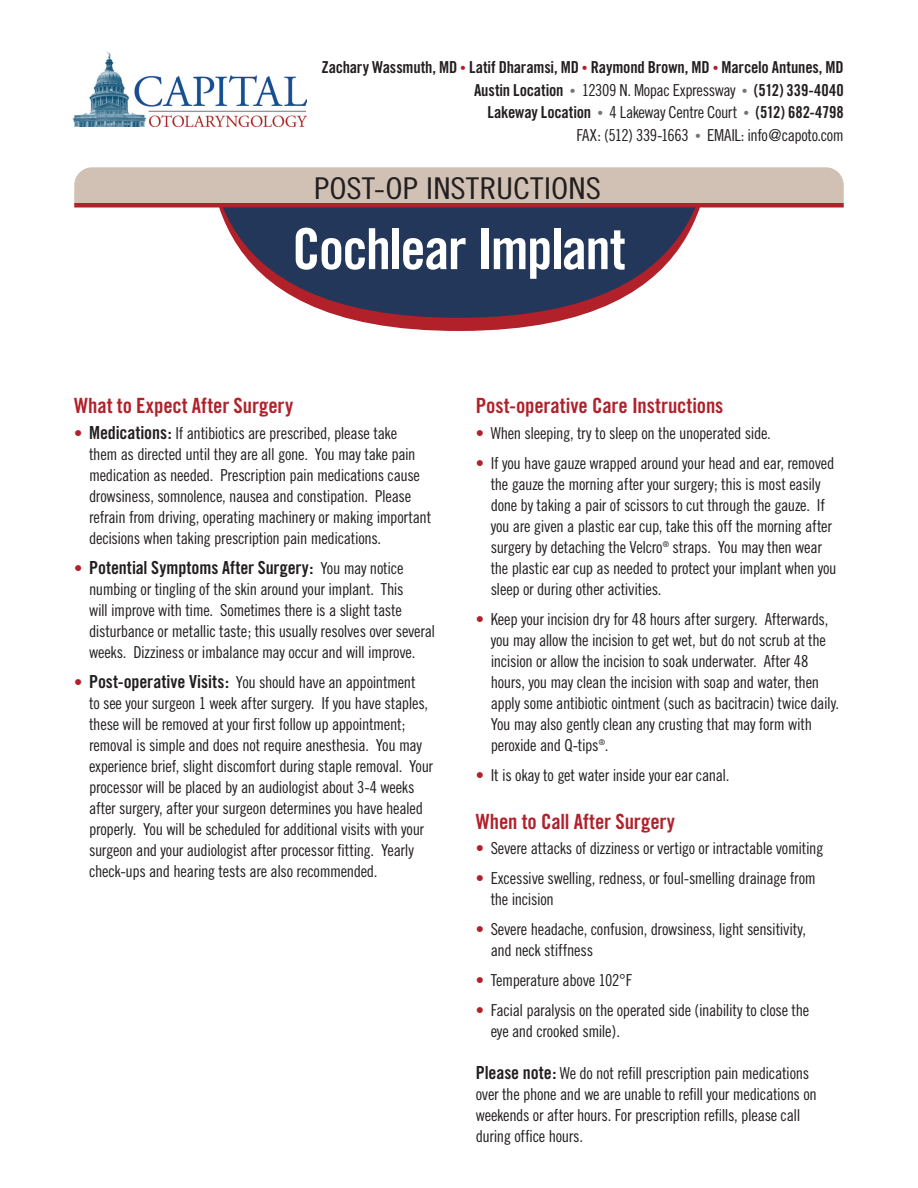
<style>
.page{position:relative;width:918px;height:1188px;background:#fff}
.page>*{position:absolute;margin:0;border:0;box-sizing:border-box;transform-origin:0 0}
.t1{font:56.7px "Trade Gothic Bold Cond Twenty";letter-spacing:-.03em;color:#fff}
.t2{font:30px "Trade Gothic Cond Eighteen";color:#231f20;scale:1.15 1}
.t3{font:21px "Trade Gothic Bold Cond Twenty";color:#b2202a}
.t4{font:18px "Trade Gothic Bold Cond Twenty";color:#231f20}
.t5{font:16.5px/21px "Trade Gothic Cond Eighteen";letter-spacing:-.02em;color:#231f20}
.t6{font:16.5px "Trade Gothic Bold Cond Twenty";letter-spacing:-.01em;color:#231f20}
.s1{font-family:"Trade Gothic Cond Eighteen";font-size:11.55px;color:#b2202a}
.s2{font-family:"Trade Gothic Cond Eighteen";font-size:11.55px;color:#727477}
.s3{font-family:"Trade Gothic Cond Eighteen"}
.s4{font-size:11.55px;color:#727477}
.s5{color:#b2202a}
.s6{font-family:"Trade Gothic Bold Cond Twenty";font-size:18px}
.s7{font-family:"Trade Gothic Cond Eighteen";font-size:16.5px;color:#b2202a}
.s8{font-family:"Trade Gothic Cond Eighteen";font-size:16.5px}
</style>
<div class="page">
<svg style="left:351px;top:207px;width:377px;height:124px"></svg>
<svg style="left:189px;top:207px;width:538px;height:112px;fill:#23375a"></svg>
<hr style="left:74px;top:203px;width:770px;height:4px;background:#b2202a">
<div style="left:74px;top:167px;width:770px;height:36px;background:#d1c1b4"></div>
<img style="left:72px;top:51px;width:235px;height:75px">
<p class="t6" style="left:321px;top:58px;width:524px">Zachary Wassmuth, MD <span class="s1">•</span> Latif Dharamsi, MD <span class="s1">•</span> Raymond Brown, MD <span class="s1">•</span> Marcelo Antunes, MD</p>
<p class="t6" style="left:474px;top:80px;width:371px">Austin Location <span class="s2">•</span> <span class="s3">12309 N. Mopac Expressway</span> <span class="s2">•</span> (512) 339-4040</p>
<p class="t6" style="left:487px;top:102px;width:358px">Lakeway Location <span class="s2">•</span> <span class="s3">4 Lakeway Centre Court</span> <span class="s2">•</span> (512) 682-4798</p>
<p class="t5" style="left:577px;top:124px;width:269px">FAX: (512) 339-1663 <span class="s4">•</span> EMAIL: info@capoto.com</p>
<p class="t2" style="left:314px;top:170px;width:251px">POST-OP INSTRUCTIONS</p>
<p class="t1" style="left:292px;top:214px;width:335px">Cochlear Implant</p>
<p class="t3" style="left:74px;top:393px;width:221px">What to Expect After Surgery</p>
<p class="t5" style="left:89px;top:422px;width:344px;text-indent:-15px"><span class="s5">•</span> <span class="s6">Medications:</span> If antibiotics are prescribed, please take<br>them as directed until they are all gone. You may take pain medication as needed. Prescription pain medications cause drowsiness, somnolence, nausea and constipation. Please refrain from driving, operating machinery or making important decisions when taking prescription pain medications.</p>
<p class="t4" style="left:74px;top:556px;width:331px"><span class="s7">•</span> Potential Symptoms After Surgery: <span class="s8">You may notice</span></p>
<p class="t5" style="left:89px;top:578px;width:348px">numbing or tingling of the skin around your implant. This<br>will improve with time. Sometimes there is a slight taste disturbance or metallic taste; this usually resolves over several weeks. Dizziness or imbalance may occur and will improve.</p>
<p class="t5" style="left:89px;top:671px;width:346px;text-indent:-15px"><span class="s5">•</span> <span class="s6">Post-operative Visits:</span> You should have an appointment<br>to see your surgeon 1 week after surgery. If you have staples, these will be removed at your first follow up appointment; removal is simple and does not require anesthesia. You may experience brief, slight discomfort during staple removal. Your processor will be placed by an audiologist about 3-4 weeks after surgery, after your surgeon determines you have healed properly. You will be scheduled for additional visits with your surgeon and your audiologist after processor fitting. Yearly check-ups and hearing tests are also recommended.</p>
<p class="t3" style="left:476px;top:393px;width:249px">Post-operative Care Instructions</p>
<p class="t5" style="left:476px;top:422px;width:297px"><span class="s5">•</span> When sleeping, try to sleep on the unoperated side.</p>
<p class="t5" style="left:491px;top:452px;width:347px;text-indent:-15px"><span class="s5">•</span> If you have gauze wrapped around your head and ear, removed the gauze the morning after your surgery; this is most easily done by taking a pair of scissors to cut through the gauze. If you are given a plastic ear cup, take this off the morning after surgery by detaching the Velcro<sup>®</sup> straps. You may then wear the plastic ear cup as needed to protect your implant when you sleep or during other activities.</p>
<p class="t5" style="left:491px;top:608px;width:350px;text-indent:-15px"><span class="s5">•</span> Keep your incision dry for 48 hours after surgery. Afterwards, you may allow the incision to get wet, but do not scrub at the incision or allow the incision to soak underwater. After 48 hours, you may clean the incision with soap and water, then apply some antibiotic ointment (such as bacitracin) twice daily.<br>You may also gently clean any crusting that may form with peroxide and Q-tips<sup>®</sup>.</p>
<p class="t5" style="left:476px;top:764px;width:255px"><span class="s5">•</span> It is okay to get water inside your ear canal.</p>
<p class="t3" style="left:476px;top:808px;width:201px">When to Call After Surgery</p>
<p class="t5" style="left:476px;top:838px;width:349px"><span class="s5">•</span> Severe attacks of dizziness or vertigo or intractable vomiting</p>
<p class="t5" style="left:491px;top:868px;width:327px;text-indent:-15px"><span class="s5">•</span> Excessive swelling, redness, or foul-smelling drainage from the incision</p>
<p class="t5" style="left:491px;top:919px;width:317px;text-indent:-15px"><span class="s5">•</span> Severe headache, confusion, drowsiness, light sensitivity, and neck stiffness</p>
<p class="t5" style="left:476px;top:970px;width:158px"><span class="s5">•</span> Temperature above 102°F</p>
<p class="t5" style="left:491px;top:1000px;width:320px;text-indent:-15px"><span class="s5">•</span> Facial paralysis on the operated side (inability to close the eye and crooked smile).</p>
<p class="t5" style="left:476px;top:1063px;width:343px"><span class="s6">Please note:</span> We do not refill prescription pain medications over the phone and we are unable to refill your medications on weekends or after hours. For prescription refills, please call during office hours.</p>
</div>
